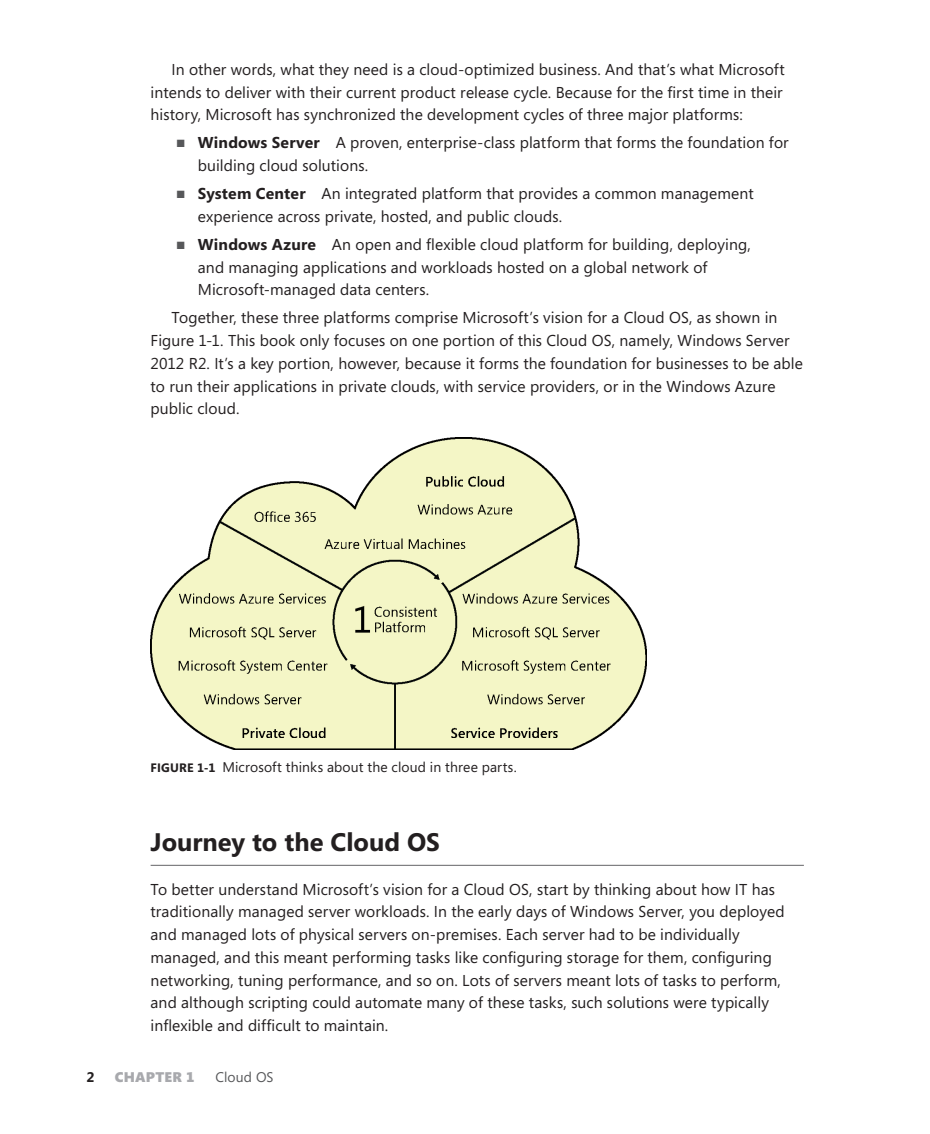
<style>
.page{position:relative;width:930px;height:1134px;background:#fff}
.page>*{position:absolute;margin:0;border:0;box-sizing:border-box;transform-origin:0 0}
.Heading_1{font:700 25.38px "Segoe";color:#231f20}
.Normal__unindented{font:15.75px/22.8px "Segoe";letter-spacing:.005em;color:#231f20}
.Num-Caption{font:14px "Segoe";letter-spacing:.01em;color:#231f20}
.Running_Header_verso{font:900 14px "Segoe";letter-spacing:.015em;color:#a8a9ad}
.Running_Header_verso-2{font:14px "Segoe";letter-spacing:.01em;color:#57585a}
.Running_Header_verso-3{font:700 14px "Segoe";color:#231f20}
.s1{color:#57585a}
.s2{font-weight:700}
.s3{font-weight:700;font-size:12.25px}
</style>
<div class="page">
<hr style="left:150px;top:865px;width:653px;height:1px;background:#636366">
<img style="left:150px;top:437px;width:496px;height:312px">
<p class="Normal__unindented" style="left:150px;top:57px;width:635px;text-indent:21px">In other words, what they need is a cloud-optimized business. And that’s what Microsoft intends to deliver with their current product release cycle. Because for the first time in their history, Microsoft has synchronized the development cycles of three major platforms:</p>
<p class="Normal__unindented" style="left:198px;top:131px;width:592px;text-indent:-21px"><span class="s1">■</span> <span class="s2">Windows Server</span> A proven, enterprise-class platform that forms the foundation for building cloud solutions.</p>
<p class="Normal__unindented" style="left:198px;top:182px;width:557px;text-indent:-21px"><span class="s1">■</span> <span class="s2">System Center</span> An integrated platform that provides a common management experience across private, hosted, and public clouds.</p>
<p class="Normal__unindented" style="left:198px;top:232px;width:554px;text-indent:-21px"><span class="s1">■</span> <span class="s2">Windows Azure</span> An open and flexible cloud platform for building, deploying, and managing applications and workloads hosted on a global network of<br>Microsoft-managed data centers.</p>
<p class="Normal__unindented" style="left:150px;top:306px;width:653px;text-indent:21px">Together, these three platforms comprise Microsoft’s vision for a Cloud OS, as shown in Figure 1-1. This book only focuses on one portion of this Cloud OS, namely, Windows Server 2012 R2. It’s a key portion, however, because it forms the foundation for businesses to be able to run their applications in private clouds, with service providers, or in the Windows Azure public cloud.</p>
<p class="Num-Caption" style="left:150px;top:758px;width:367px"><span class="s3">FIGURE 1-1</span> Microsoft thinks about the cloud in three parts.</p>
<p class="Heading_1" style="left:150px;top:824px;width:290px">Journey to the Cloud OS</p>
<p class="Normal__unindented" style="left:150px;top:877px;width:635px">To better understand Microsoft’s vision for a Cloud OS, start by thinking about how IT has traditionally managed server workloads. In the early days of Windows Server, you deployed and managed lots of physical servers on-premises. Each server had to be individually managed, and this meant performing tasks like configuring storage for them, configuring networking, tuning performance, and so on. Lots of servers meant lots of tasks to perform, and although scripting could automate many of these tasks, such solutions were typically inflexible and difficult to maintain.</p>
<p class="Running_Header_verso-3" style="left:86px;top:1067px;width:10px">2</p>
<p class="Running_Header_verso" style="left:115px;top:1067px;width:81px">CHAPTER 1</p>
<p class="Running_Header_verso-2" style="left:215px;top:1067px;width:60px">Cloud OS</p>
</div>
